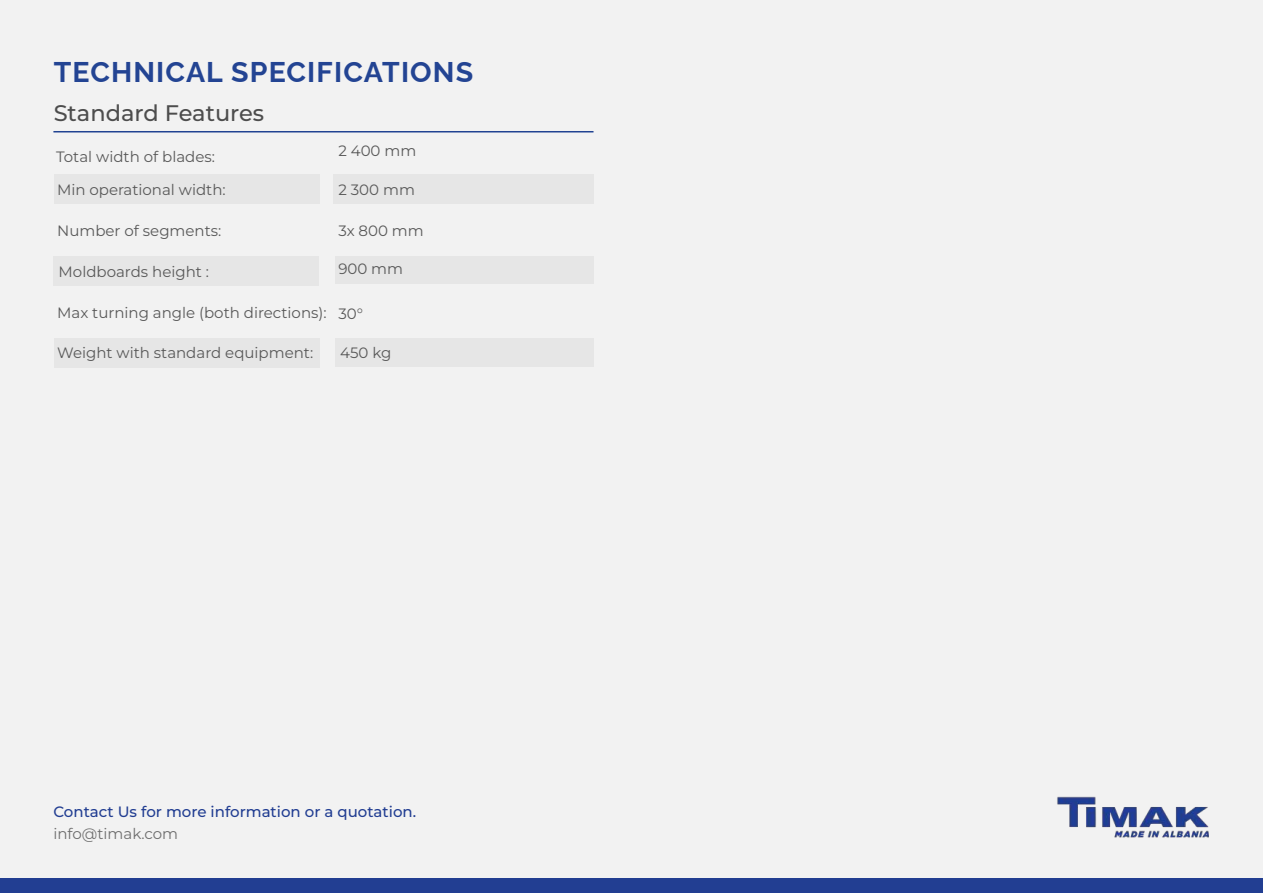
<style>
.page{position:relative;width:1263px;height:893px;background:#f2f2f2}
.page>*{position:absolute;margin:0;border:0;box-sizing:border-box;transform-origin:0 0}
.t1{font:100 28.5px "Raleway";letter-spacing:.04em;color:#234493}
.t2{font:500 22.5px "Montserrat";color:#4d4d4d}
.t3{font:15px "Montserrat";color:#595959}
.t4{font:500 15px "Montserrat";color:#223e92}
.t5{font:15px "Montserrat";color:#6e6e6e}
</style>
<div class="page">
<hr style="left:53px;top:131px;width:540px;height:1px;background:#214392">
<div style="left:0;top:878px;width:1263px;height:15px;background:#223e92"></div>
<img style="left:1057px;top:796px;width:152px;height:42px">
<div style="left:54px;top:174px;width:266px;height:30px;background:#e6e6e6"></div>
<div style="left:333px;top:174px;width:260px;height:30px;background:#e6e6e6"></div>
<div style="left:335px;top:257px;width:259px;height:27px;background:#e6e6e6"></div>
<div style="left:335px;top:338px;width:259px;height:29px;background:#e6e6e6"></div>
<div style="left:53px;top:256px;width:266px;height:29px;background:#e6e6e6"></div>
<div style="left:54px;top:338px;width:266px;height:29px;background:#e6e6e6"></div>
<h1 class="t1" style="left:54px;top:49px;width:421px">TECHNICAL SPECIFICATIONS</h1>
<h2 class="t2" style="left:54px;top:98px;width:212px">Standard Features</h2>
<p class="t3" style="left:56px;top:147px;width:160px">Total width of blades:</p>
<p class="t3" style="left:57px;top:180px;width:170px">Min operational width:</p>
<p class="t3" style="left:57px;top:221px;width:166px">Number of segments:</p>
<p class="t3" style="left:59px;top:261px;width:152px">Moldboards height :</p>
<p class="t3" style="left:57px;top:302px;width:271px">Max turning angle (both directions):</p>
<p class="t3" style="left:57px;top:343px;width:257px">Weight with standard equipment:</p>
<p class="t3" style="left:338px;top:141px;width:79px">2 400 mm</p>
<p class="t3" style="left:338px;top:180px;width:78px">2 300 mm</p>
<p class="t3" style="left:338px;top:221px;width:87px">3x 800 mm</p>
<p class="t3" style="left:338px;top:259px;width:66px">900 mm</p>
<p class="t3" style="left:338px;top:303px;width:26px">30°</p>
<p class="t3" style="left:340px;top:343px;width:53px">450 kg</p>
<p class="t4" style="left:53px;top:802px;width:364px">Contact Us for more information or a quotation.</p>
<p class="t5" style="left:53px;top:824px;width:126px">info@timak.com</p>
</div>
